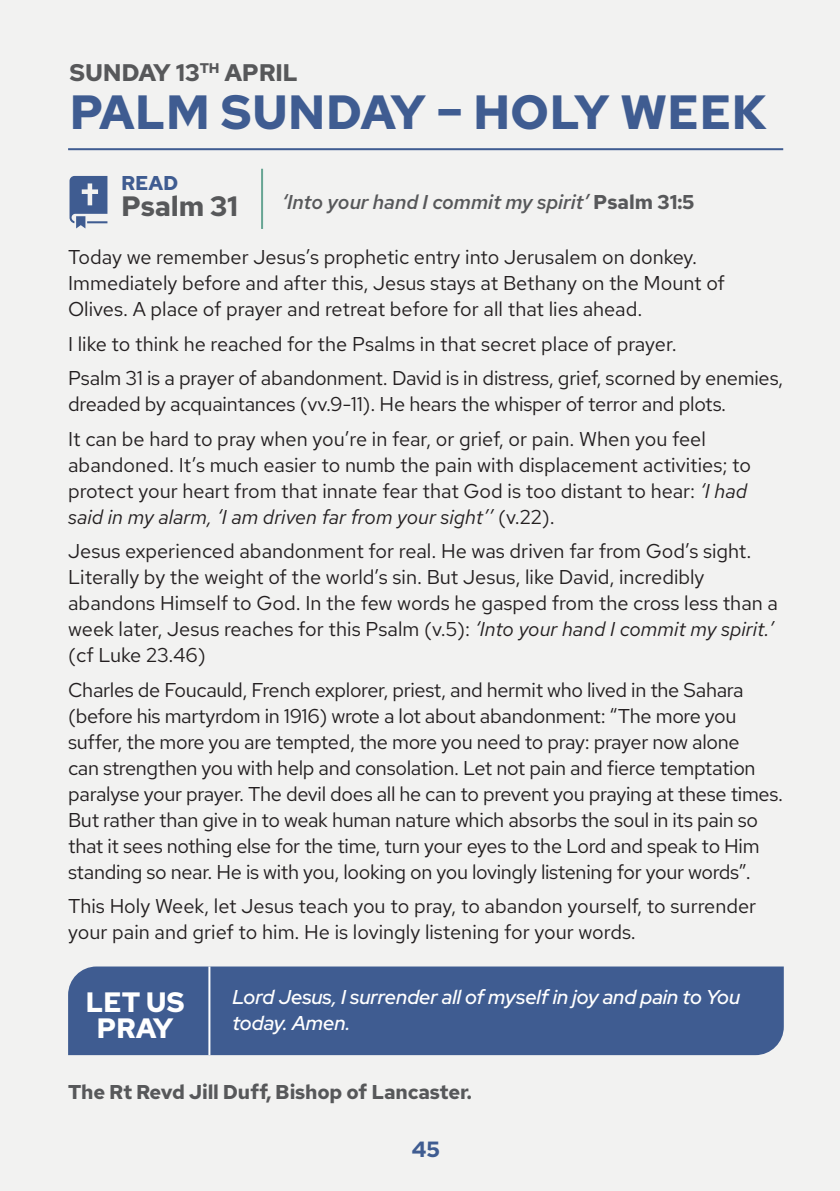
<style>
.page{position:relative;width:840px;height:1191px;background:#fff}
.page>*{position:absolute;margin:0;border:0;box-sizing:border-box;transform-origin:0 0}
.Advent_Days_-_Body_Copy{font:700 48px "Red Hat Text";color:#3f5c91}
.Advent_2024_-_Body_Copy{font:700 28px/26px "Red Hat Text";letter-spacing:-.01em;color:#fff;text-align:center}
.Advent_2024_-_Body_Copy-2{font:700 28px "Red Hat Text";letter-spacing:-.01em;color:#57585a}
.Advent_Days_-_Body_Copy-2{font:700 24px "Red Hat Text";letter-spacing:-.01em;color:#57585a}
.t1{font:700 22px "Red Hat Text";color:#3f5c91}
.Advent_Days_-_Body_Copy-3{font:20px/26px "Red Hat Text";letter-spacing:-.01em;color:#231f20}
.Advent_2024_-_Prayer{font:italic 600 20px/26px "Red Hat Display";color:#fff}
.Advent_2024_-_Body_Copy-3{font:italic 500 20px "Red Hat Text";letter-spacing:-.005em;color:#57585a}
.Lent_2022_-_Body_Copy_Insides{font:700 20px "Red Hat Text";letter-spacing:-.01em;color:#57585a}
.Advent_2024_-_Body_Copy-4{font:700 20px "Red Hat Text";color:#3f5c91}
.s1{font-weight:700;font-style:normal}
.s2{font-style:italic}
</style>
<div class="page">
<div style="left:0;top:0;width:839px;height:1191px;background:#f2f2f1"></div>
<div style="left:68px;top:966px;width:715px;height:89px;background:#3f5c91"></div>
<hr style="left:261px;top:169px;width:2px;height:60px;background:#67a593">
<hr style="left:68px;top:148px;width:714px;height:2px;background:#3f5c91">
<svg style="left:69px;top:176px;width:38px;height:52px"></svg>
<hr style="left:208px;top:966px;width:2px;height:89px;background:#fff">
<p class="Advent_Days_-_Body_Copy-2" style="left:69px;top:57px;width:230px">SUNDAY 13<sup>TH</sup> APRIL</p>
<p class="Advent_Days_-_Body_Copy" style="left:69px;top:81px;width:698px">PALM SUNDAY – HOLY WEEK</p>
<p class="Advent_2024_-_Body_Copy-4" style="left:121px;top:169px;width:59px">READ</p>
<p class="Advent_2024_-_Body_Copy-2" style="left:121px;top:187px;width:118px">Psalm 31</p>
<p class="Advent_2024_-_Body_Copy-3" style="left:282px;top:189px;width:413px">‘Into your hand I commit my spirit’ <span class="s1">Psalm 31:5</span></p>
<p class="Advent_Days_-_Body_Copy-3" style="left:68px;top:244px;width:657px">Today we remember Jesus’s prophetic entry into Jerusalem on donkey.<br>Immediately before and after this, Jesus stays at Bethany on the Mount of<br>Olives. A place of prayer and retreat before for all that lies ahead.</p>
<p class="Advent_Days_-_Body_Copy-3" style="left:68px;top:330px;width:609px">I like to think he reached for the Psalms in that secret place of prayer.</p>
<p class="Advent_Days_-_Body_Copy-3" style="left:68px;top:365px;width:716px">Psalm 31 is a prayer of abandonment. David is in distress, grief, scorned by enemies, dreaded by acquaintances (vv.9-11). He hears the whisper of terror and plots.</p>
<p class="Advent_Days_-_Body_Copy-3" style="left:68px;top:425px;width:684px">It can be hard to pray when you’re in fear, or grief, or pain. When you feel abandoned. It’s much easier to numb the pain with displacement activities; to protect your heart from that innate fear that God is too distant to hear: <span class="s2">‘I had said in my alarm, ‘I am driven far from your sight’’</span> (v.22).</p>
<p class="Advent_Days_-_Body_Copy-3" style="left:68px;top:538px;width:711px">Jesus experienced abandonment for real. He was driven far from God’s sight.<br>Literally by the weight of the world’s sin. But Jesus, like David, incredibly abandons Himself to God. In the few words he gasped from the cross less than a week later, Jesus reaches for this Psalm (v.5): <span class="s2">‘Into your hand I commit my spirit.’ </span>(cf Luke 23.46)</p>
<p class="Advent_Days_-_Body_Copy-3" style="left:68px;top:676px;width:716px">Charles de Foucauld, French explorer, priest, and hermit who lived in the Sahara (before his martyrdom in 1916) wrote a lot about abandonment: “The more you suffer, the more you are tempted, the more you need to pray: prayer now alone<br>can strengthen you with help and consolation. Let not pain and fierce temptation paralyse your prayer. The devil does all he can to prevent you praying at these times.<br>But rather than give in to weak human nature which absorbs the soul in its pain so that it sees nothing else for the time, turn your eyes to the Lord and speak to Him standing so near. He is with you, looking on you lovingly listening for your words”.</p>
<p class="Advent_Days_-_Body_Copy-3" style="left:68px;top:893px;width:689px">This Holy Week, let Jesus teach you to pray, to abandon yourself, to surrender your pain and grief to him. He is lovingly listening for your words.</p>
<p class="Advent_2024_-_Body_Copy" style="left:85px;top:989px;width:101px">LET US<br>PRAY</p>
<p class="Advent_2024_-_Prayer" style="left:232px;top:983px;width:509px">Lord Jesus, I surrender all of myself in joy and pain to You today. Amen.</p>
<p class="Lent_2022_-_Body_Copy_Insides" style="left:68px;top:1079px;width:405px">The Rt Revd Jill Duff, Bishop of Lancaster.</p>
<p class="t1" style="left:411px;top:1134px;width:30px">45</p>
</div>
